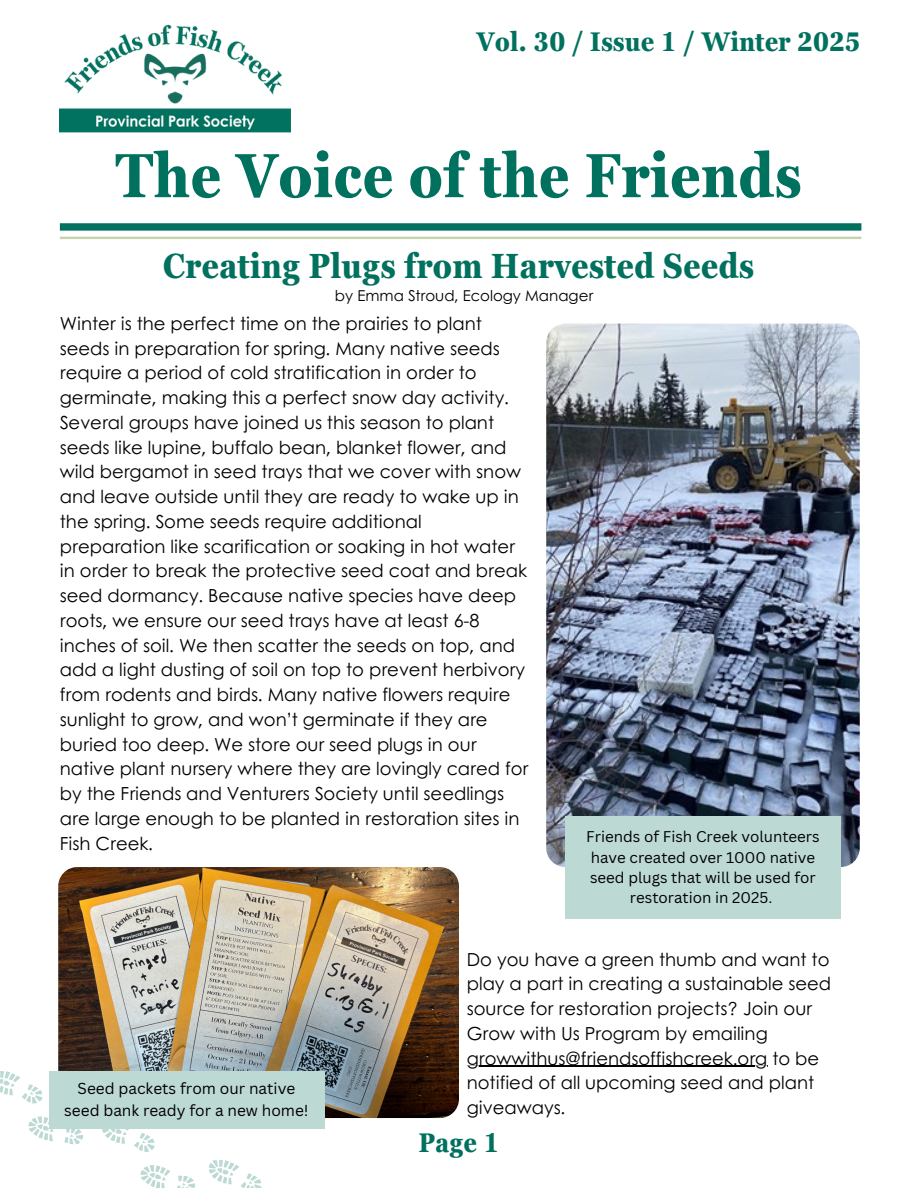
<style>
.page{position:relative;width:918px;height:1188px;background:#fff}
.page>*{position:absolute;margin:0;border:0;box-sizing:border-box;transform-origin:0 0}
.t1{font:700 condensed 62.1px "Georgia Pro";color:#00715e}
.t2{font:700 condensed 34.95px "Georgia Pro";color:#00715e}
.t3{font:700 condensed 27px "Georgia Pro";color:#00715e}
.t4{font:18px/24.8px "Century Gothic";color:#000}
.t5{font:15.45px/21.3px "Canva Sans";color:#000;text-align:center}
.t6{font:15.15px/20.2px "Canva Sans";color:#000;text-align:center}
.t7{font:15px "Century Gothic";color:#000}
</style>
<div class="page">
<div style="left:60px;top:223px;width:801px;height:8px;background:#00715e"></div>
<hr style="left:60px;top:237px;width:801px;height:2px;background:#c8d2ad">
<svg style="left:209px;top:1160px;width:53px;height:28px"></svg>
<svg style="left:101px;top:1128px;width:55px;height:24px"></svg>
<svg style="left:140px;top:1165px;width:55px;height:23px"></svg>
<svg style="left:0;top:1071px;width:43px;height:33px"></svg>
<svg style="left:28px;top:1116px;width:56px;height:29px"></svg>
<img style="left:58px;top:867px;width:401px;height:251px;border-radius:19px">
<img style="left:60px;top:24px;width:230px;height:109px">
<hr style="left:467px;top:1066px;width:300px;height:1px;background:#000">
<img style="left:546px;top:324px;width:314px;height:543px;border-radius:19px">
<div style="left:565px;top:816px;width:276px;height:102px;background:#bcd9d4"></div>
<div style="left:49px;top:1071px;width:275px;height:57px;background:#bcd9d4"></div>
<p class="t3" style="left:477px;top:27px;width:386px">Vol. 30 / Issue 1 / Winter 2025</p>
<p class="t1" style="left:115px;top:140px;width:688px">The Voice of the Friends</p>
<h2 class="t2" style="left:163px;top:246px;width:593px">Creating Plugs from Harvested Seeds</h2>
<p class="t7" style="left:335px;top:284px;width:260px">by Emma Stroud, Ecology Manager</p>
<h1 class="t4" style="left:60px;top:310px;width:470px">Winter is the perfect time on the prairies to plant seeds in preparation for spring. Many native seeds require a period of cold stratification in order to germinate, making this a perfect snow day activity.<br>Several groups have joined us this season to plant seeds like lupine, buffalo bean, blanket flower, and wild bergamot in seed trays that we cover with snow and leave outside until they are ready to wake up in the spring. Some seeds require additional preparation like scarification or soaking in hot water in order to break the protective seed coat and break seed dormancy. Because native species have deep roots, we ensure our seed trays have at least 6-8 inches of soil. We then scatter the seeds on top, and add a light dusting of soil on top to prevent herbivory from rodents and birds. Many native flowers require sunlight to grow, and won’t germinate if they are buried too deep. We store our seed plugs in our native plant nursery where they are lovingly cared for by the Friends and Venturers Society until seedlings are large enough to be planted in restoration sites in Fish Creek.</h1>
<p class="t6" style="left:586px;top:826px;width:235px">Friends of Fish Creek volunteers have created over 1000 native seed plugs that will be used for restoration in 2025.</p>
<p class="t5" style="left:64px;top:1078px;width:246px">Seed packets from our native seed bank ready for a new home!</p>
<p class="t4" style="left:467px;top:946px;width:366px">Do you have a green thumb and want to play a part in creating a sustainable seed source for restoration projects? Join our Grow with Us Program by emailing</p>
<p class="t4" style="left:467px;top:1045px;width:354px">growwithus@friendsoffishcreek.org to be notified of all upcoming seed and plant giveaways.</p>
<p class="t3" style="left:418px;top:1128px;width:82px">Page 1</p>
</div>
